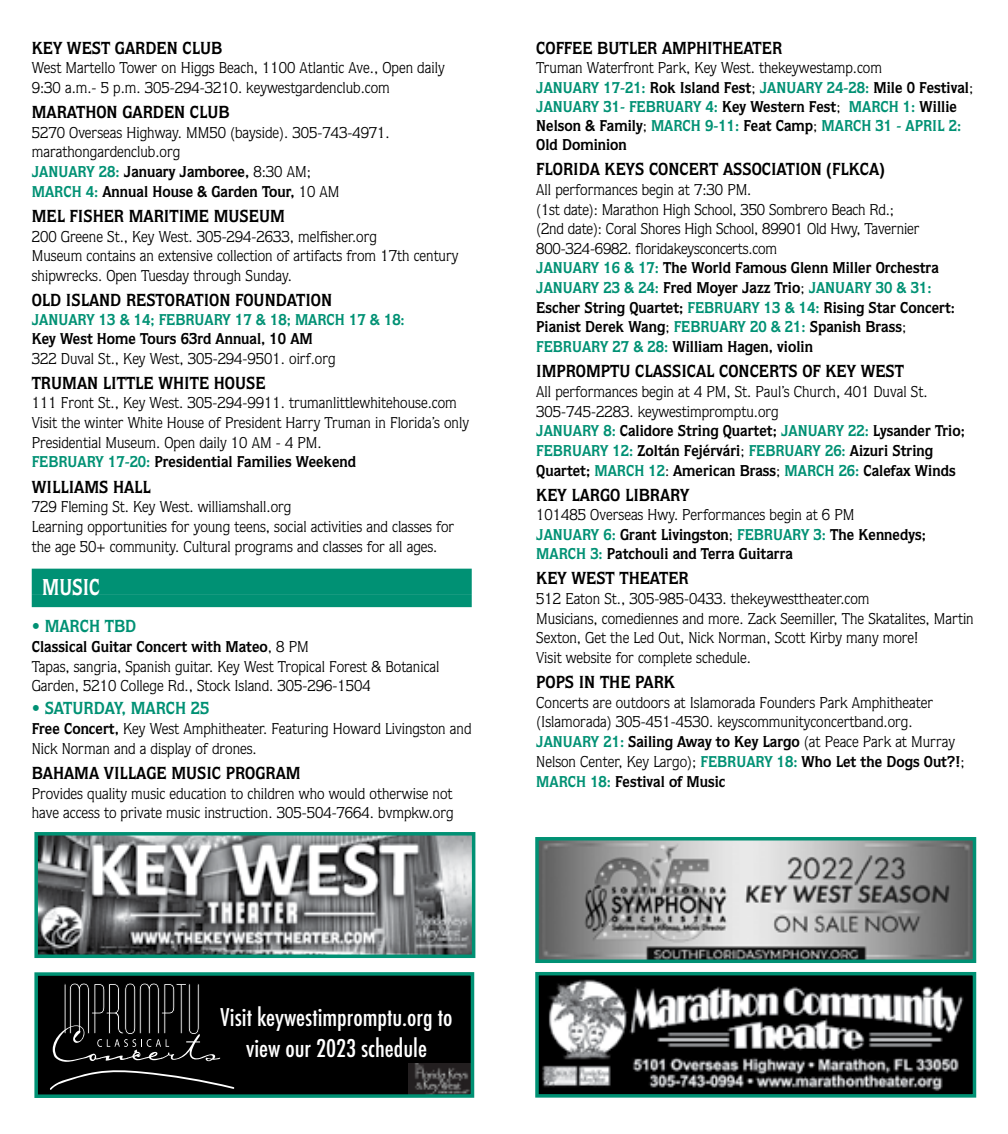
<style>
.page{position:relative;width:1008px;height:1134px;background:#fff}
.page>*{position:absolute;margin:0;border:0;box-sizing:border-box;transform-origin:0 0}
.t1{font:500 condensed 23.8px/30.6px "Futura";color:#fff;text-align:center}
.quorum_heads_white{font:700 23.1px "Quorum";color:#fff;scale:.83 1}
.SubHead{font:700 17.5px "Quorum";color:#000;scale:.95 1}
.t2{font:700 17.5px "Quorum";color:#009174;scale:.95 1}
.t3{font:15.75px/19.6px "Quorum";color:#000;scale:.95 1}
.t4{font:700 15.75px/19.6px "Quorum";color:#000;scale:.95 1}
.t5{font:700 15.75px/19.2px "Quorum";color:#009174;scale:.95 1}
.s1{color:#009174}
.s2{font-weight:400}
.s3{color:#000}
.s4{font-weight:700}
.s5{font-weight:400;color:#000}
</style>
<div class="page">
<div style="left:32px;top:569px;width:440px;height:26px;background:#009174"></div>
<div style="left:32px;top:595px;width:440px;height:12px;background:#009174"></div>
<img style="left:39px;top:837px;width:431px;height:116px">
<div style="left:34px;top:832px;width:441px;height:126px;border:4px solid #009174"></div>
<img style="left:540px;top:842px;width:431px;height:116px">
<div style="left:535px;top:837px;width:441px;height:126px;border:4px solid #009174"></div>
<img style="left:540px;top:977px;width:431px;height:116px">
<div style="left:535px;top:972px;width:441px;height:126px;border:4px solid #009174"></div>
<div style="left:36px;top:974px;width:436px;height:122px;background:#000"></div>
<svg style="left:50px;top:1070px;width:184px;height:20px"></svg>
<svg style="left:53px;top:983px;width:167px;height:79px"></svg>
<img style="left:408px;top:1063px;width:61px;height:30px">
<div style="left:34px;top:972px;width:440px;height:126px;border:4px solid #009174"></div>
<p class="SubHead" style="left:32px;top:37px;width:202px">KEY WEST GARDEN CLUB</p>
<p class="t3" style="left:32px;top:58px;width:436px">West Martello Tower on Higgs Beach, 1100 Atlantic Ave., Open daily</p>
<p class="t3" style="left:32px;top:78px;width:379px">9:30 a.m.- 5 p.m. 305-294-3210. keywestgardenclub.com</p>
<p class="SubHead" style="left:32px;top:102px;width:210px">MARATHON GARDEN CLUB</p>
<p class="t3" style="left:32px;top:123px;width:378px">5270 Overseas Highway. MM50 (bayside). 305-743-4971. marathongardenclub.org</p>
<p class="t4" style="left:32px;top:162px;width:325px"><span class="s1">JANUARY 28:</span> January Jamboree, <span class="s2">8:30 AM;<br></span><span class="s1">MARCH 4:</span> Annual House &amp; Garden Tour, <span class="s2">10 AM</span></p>
<p class="SubHead" style="left:32px;top:205px;width:268px">MEL FISHER MARITIME MUSEUM</p>
<p class="t3" style="left:32px;top:226px;width:365px">200 Greene St., Key West. 305-294-2633, melfisher.org</p>
<p class="t3" style="left:32px;top:246px;width:451px">Museum contains an extensive collection of artifacts from 17th century shipwrecks. Open Tuesday through Sunday.</p>
<p class="SubHead" style="left:32px;top:289px;width:318px">OLD ISLAND RESTORATION FOUNDATION</p>
<p class="t5" style="left:32px;top:310px;width:394px">JANUARY 13 &amp; 14; FEBRUARY 17 &amp; 18; MARCH 17 &amp; 18:<br><span class="s3">Key West Home Tours 63rd Annual, 10 AM</span></p>
<p class="t3" style="left:32px;top:349px;width:321px">322 Duval St., Key West, 305-294-9501. oirf.org</p>
<p class="SubHead" style="left:32px;top:372px;width:248px">TRUMAN LITTLE WHITE HOUSE</p>
<p class="t3" style="left:32px;top:393px;width:449px">111 Front St., Key West. 305-294-9911. trumanlittlewhitehouse.com</p>
<p class="t3" style="left:32px;top:413px;width:462px">Visit the winter White House of President Harry Truman in Florida’s only<br>Presidential Museum. Open daily 10 AM - 4 PM.</p>
<p class="t4" style="left:32px;top:452px;width:343px"><span class="s1">FEBRUARY 17-20:</span> Presidential Families Weekend</p>
<p class="SubHead" style="left:32px;top:476px;width:127px">WILLIAMS HALL</p>
<p class="t3" style="left:32px;top:497px;width:275px">729 Fleming St. Key West. williamshall.org</p>
<p class="t3" style="left:32px;top:517px;width:446px">Learning opportunities for young teens, social activities and classes for the age 50+ community. Cultural programs and classes for all ages.</p>
<p class="quorum_heads_white" style="left:42px;top:573px;width:71px">MUSIC</p>
<p class="t2" style="left:32px;top:616px;width:111px">• MARCH TBD</p>
<p class="t4" style="left:32px;top:637px;width:293px">Classical Guitar Concert with Mateo<span class="s2">, 8 PM</span></p>
<p class="t3" style="left:32px;top:657px;width:431px">Tapas, sangria, Spanish guitar. Key West Tropical Forest &amp; Botanical<br>Garden, 5210 College Rd., Stock Island. 305-296-1504</p>
<p class="t2" style="left:32px;top:698px;width:188px">• SATURDAY, MARCH 25</p>
<p class="t3" style="left:32px;top:719px;width:464px"><span class="s4">Free Concert,</span> Key West Amphitheater. Featuring Howard Livingston and<br>Nick Norman and a display of drones.</p>
<p class="SubHead" style="left:32px;top:762px;width:285px">BAHAMA VILLAGE MUSIC PROGRAM</p>
<p class="t3" style="left:32px;top:783px;width:445px">Provides quality music education to children who would otherwise not have access to private music instruction. 305-504-7664. bvmpkw.org</p>
<p class="SubHead" style="left:536px;top:37px;width:260px">COFFEE BUTLER AMPHITHEATER</p>
<p class="t3" style="left:536px;top:58px;width:365px">Truman Waterfront Park, Key West. thekeywestamp.com</p>
<p class="t5" style="left:536px;top:77px;width:461px">JANUARY 17-21: <span class="s3">Rok Island Fest</span><span class="s5">;</span> JANUARY 24-28: <span class="s3">Mile 0 Festival</span><span class="s5">; </span>JANUARY 31- FEBRUARY 4: <span class="s3">Key Western Fest</span><span class="s5">;</span> MARCH 1: <span class="s3">Willie Nelson &amp; Family</span><span class="s5">;</span> MARCH 9-11: <span class="s3">Feat Camp</span><span class="s5">;</span> MARCH 31 - APRIL 2:<br><span class="s3">Old Dominion</span></p>
<p class="SubHead" style="left:536px;top:159px;width:368px">FLORIDA KEYS CONCERT ASSOCIATION (FLKCA)</p>
<p class="t3" style="left:536px;top:180px;width:405px">All performances begin at 7:30 PM.<br>(1st date): Marathon High School, 350 Sombrero Beach Rd.; (2nd date): Coral Shores High School, 89901 Old Hwy, Tavernier 800-324-6982. floridakeysconcerts.com</p>
<p class="t4" style="left:536px;top:258px;width:425px"><span class="s1">JANUARY 16 &amp; 17:</span> The World Famous Glenn Miller Orchestra</p>
<p class="t4" style="left:536px;top:278px;width:442px"><span class="s1">JANUARY 23 &amp; 24:</span> Fred Moyer Jazz Trio<span class="s2">;</span> <span class="s1">JANUARY 30 &amp; 31:<br></span>Escher String Quartet; <span class="s1">FEBRUARY 13 &amp; 14:</span> Rising Star Concert:<br>Pianist Derek Wang<span class="s2">;</span> <span class="s1">FEBRUARY 20 &amp; 21:</span> Spanish Brass<span class="s2">; </span><span class="s1">FEBRUARY 27 &amp; 28:</span> William Hagen, violin</p>
<p class="SubHead" style="left:536px;top:361px;width:389px">IMPROMPTU CLASSICAL CONCERTS OF KEY WEST</p>
<p class="t3" style="left:536px;top:382px;width:413px">All performances begin at 4 PM, St. Paul’s Church, 401 Duval St.<br>305-745-2283. keywestimpromptu.org</p>
<p class="t4" style="left:536px;top:421px;width:453px"><span class="s1">JANUARY 8:</span> Calidore String Quartet; <span class="s1">JANUARY 22:</span> Lysander Trio;<br><span class="s1">FEBRUARY 12:</span> Zoltán Fejérvári<span class="s2">;</span> <span class="s1">FEBRUARY 26:</span> Aizuri String<br>Quartet; <span class="s1">MARCH 12</span><span class="s2">:</span> American Brass<span class="s2">;</span> <span class="s1">MARCH 26:</span> Calefax Winds</p>
<p class="SubHead" style="left:536px;top:484px;width:163px">KEY LARGO LIBRARY</p>
<p class="t3" style="left:536px;top:505px;width:336px">101485 Overseas Hwy. Performances begin at 6 PM</p>
<p class="t4" style="left:536px;top:524px;width:412px"><span class="s1">JANUARY 6:</span> Grant Livingston<span class="s2">;</span> <span class="s1">FEBRUARY 3:</span> The Kennedys;<br><span class="s1">MARCH 3:</span> Patchouli and Terra Guitarra</p>
<p class="SubHead" style="left:536px;top:568px;width:162px">KEY WEST THEATER</p>
<p class="t3" style="left:536px;top:589px;width:352px">512 Eaton St., 305-985-0433. thekeywesttheater.com</p>
<p class="t3" style="left:536px;top:609px;width:462px">Musicians, comediennes and more. Zack Seemiller, The Skatalites, Martin<br>Sexton, Get the Led Out, Nick Norman, Scott Kirby many more!<br>Visit website for complete schedule.</p>
<p class="SubHead" style="left:536px;top:672px;width:148px">POPS IN THE PARK</p>
<p class="t3" style="left:536px;top:693px;width:419px">Concerts are outdoors at Islamorada Founders Park Amphitheater (Islamorada) 305-451-4530. keyscommunityconcertband.org.</p>
<p class="t4" style="left:536px;top:732px;width:452px"><span class="s1">JANUARY 21:</span> Sailing Away to Key Largo <span class="s2">(at Peace Park at Murray<br>Nelson Center, Key Largo);</span> <span class="s1">FEBRUARY 18:</span> Who Let the Dogs Out?!<span class="s2">;<br></span><span class="s1">MARCH 18:</span> Festival of Music</p>
<p class="t1" style="left:221px;top:1002px;width:233px">Visit keywestimpromptu.org to view our 2023 schedule</p>
</div>
